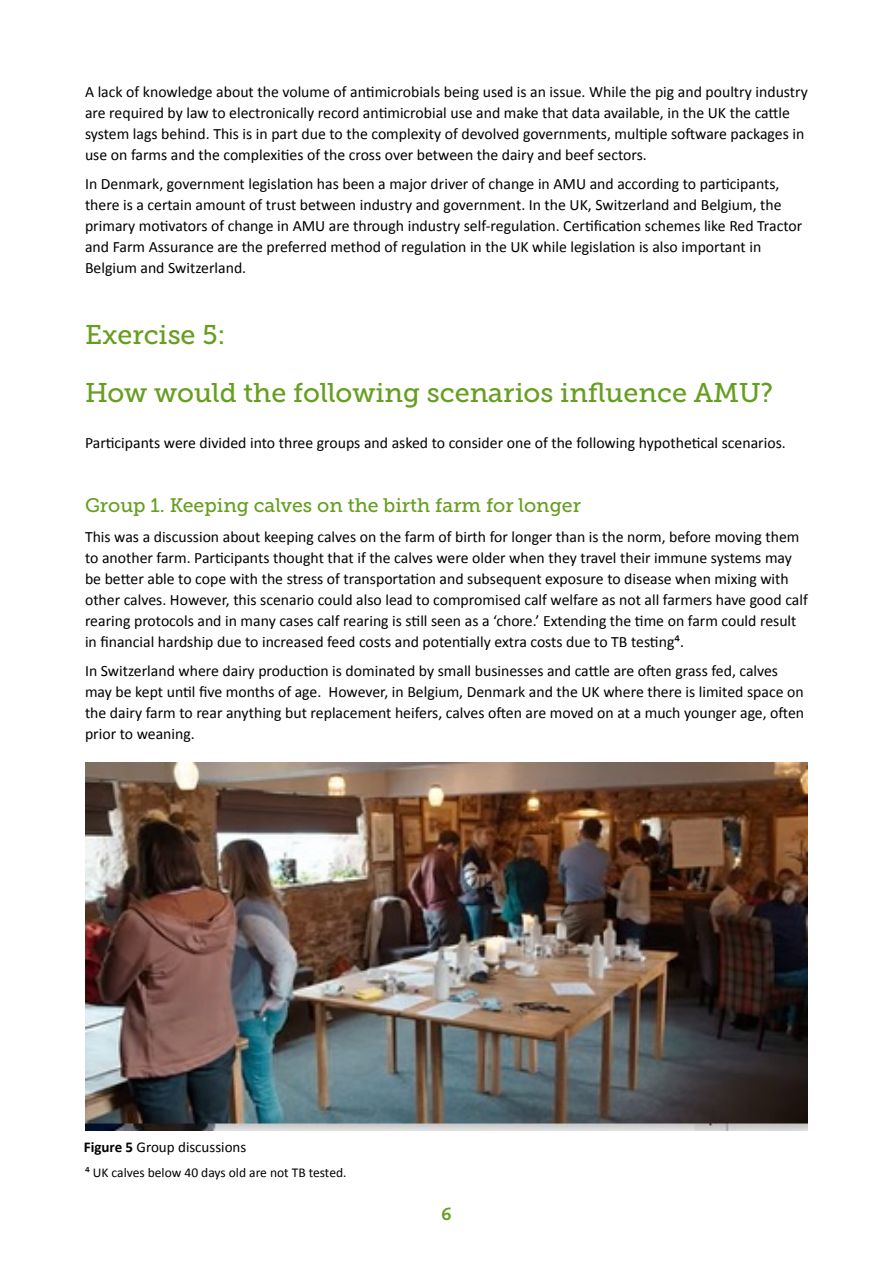
<style>
.page{position:relative;width:893px;height:1263px;background:#fff}
.page>*{position:absolute;margin:0;border:0;box-sizing:border-box;transform-origin:0 0}
.t1{font:27px/57.9px "Museo Slab 500";color:#669e20}
.t2{font:19.5px "Museo Slab 500";color:#669e20}
.t3{font:700 18px "Syntax LT Std";color:#669e20}
.t4{font:15.75px/21px "Calibri";color:#000}
.t5{font:15px "Calibri";color:#000}
.t6{font:13.5px "Calibri";color:#000}
.s1{font-weight:700}
</style>
<div class="page">
<img style="left:85px;top:763px;width:723px;height:367px">
<p class="t4" style="left:85px;top:80px;width:724px">A lack of knowledge about the volume of antimicrobials being used is an issue. While the pig and poultry industry are required by law to electronically record antimicrobial use and make that data available, in the UK the cattle system lags behind. This is in part due to the complexity of devolved governments, multiple software packages in use on farms and the complexities of the cross over between the dairy and beef sectors.</p>
<p class="t4" style="left:85px;top:173px;width:719px">In Denmark, government legislation has been a major driver of change in AMU and according to participants, there is a certain amount of trust between industry and government. In the UK, Switzerland and Belgium, the primary motivators of change in AMU are through industry self-regulation. Certification schemes like Red Tractor and Farm Assurance are the preferred method of regulation in the UK while legislation is also important in Belgium and Switzerland.</p>
<h1 class="t1" style="left:85px;top:306px;width:690px">Exercise 5:<br>How would the following scenarios influence AMU?</h1>
<p class="t4" style="left:85px;top:432px;width:702px">Participants were divided into three groups and asked to consider one of the following hypothetical scenarios.</p>
<p class="t2" style="left:85px;top:494px;width:497px">Group 1. Keeping calves on the birth farm for longer</p>
<p class="t4" style="left:85px;top:525px;width:724px">This was a discussion about keeping calves on the farm of birth for longer than is the norm, before moving them to another farm. Participants thought that if the calves were older when they travel their immune systems may be better able to cope with the stress of transportation and subsequent exposure to disease when mixing with other calves. However, this scenario could also lead to compromised calf welfare as not all farmers have good calf rearing protocols and in many cases calf rearing is still seen as a ‘chore.’ Extending the time on farm could result in financial hardship due to increased feed costs and potentially extra costs due to TB testing⁴.</p>
<p class="t4" style="left:85px;top:660px;width:721px">In Switzerland where dairy production is dominated by small businesses and cattle are often grass fed, calves may be kept until five months of age. However, in Belgium, Denmark and the UK where there is limited space on the dairy farm to rear anything but replacement heifers, calves often are moved on at a much younger age, often prior to weaning.</p>
<p class="t5" style="left:84px;top:1138px;width:164px"><span class="s1">Figure 5</span> Group discussions</p>
<p class="t6" style="left:85px;top:1164px;width:263px">⁴ UK calves below 40 days old are not TB tested.</p>
<p class="t3" style="left:441px;top:1203px;width:12px">6</p>
</div>
